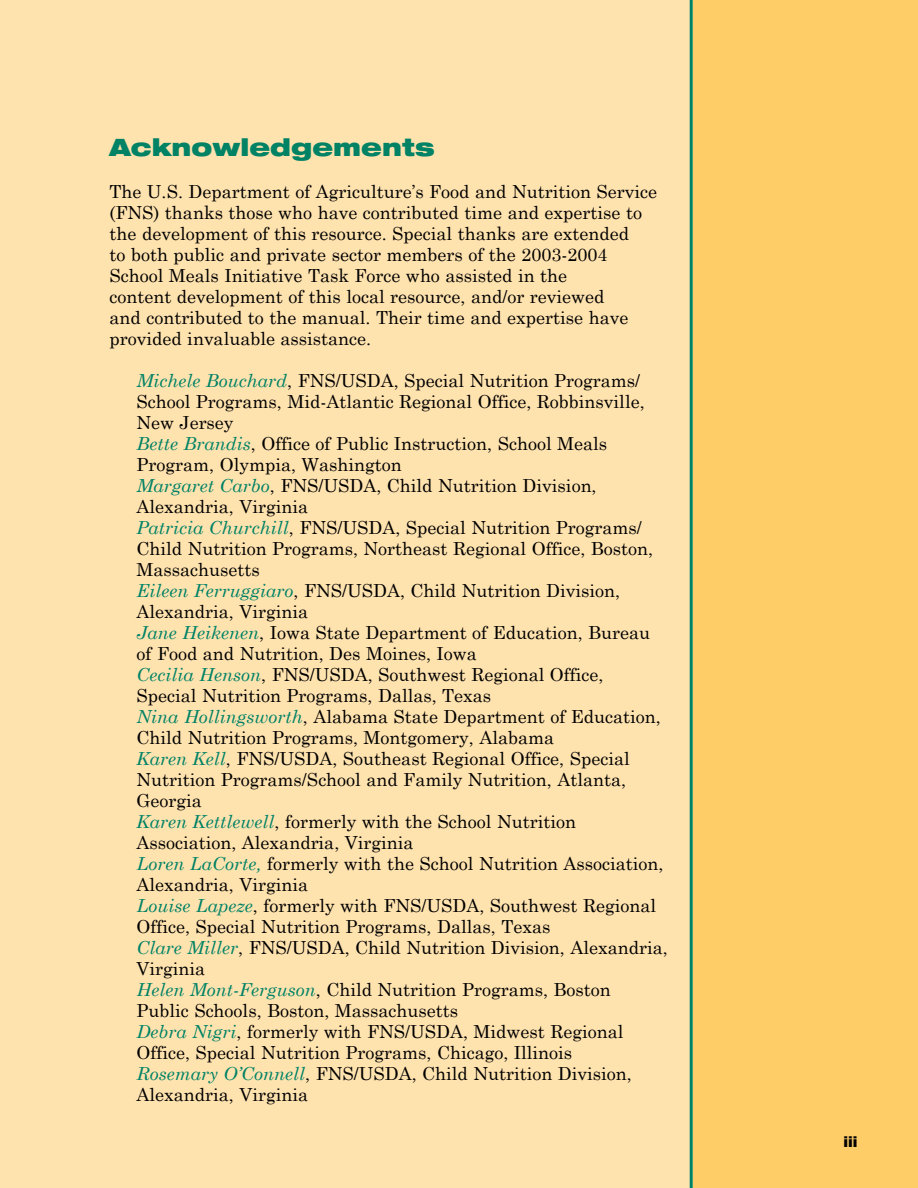
<style>
.page{position:relative;width:918px;height:1188px;background:#ffe3af}
.page>*{position:absolute;margin:0;border:0;box-sizing:border-box;transform-origin:0 0}
.t1{font:900 expanded 24px "Helvetica Neue";color:#008265}
.t2{font:18px/21px "Century Schoolbook";color:#000}
.t3{font:900 15px "Helvetica Neue";color:#000}
.s1{font-style:italic;color:#008265}
</style>
<div class="page">
<div style="left:693px;top:0;width:225px;height:1188px;background:#ffcd67"></div>
<hr style="left:690px;top:0;width:3px;height:1188px;background:#008265">
<h1 class="t1" style="left:110px;top:132px;width:327px">Acknowledgements</h1>
<p class="t2" style="left:110px;top:181px;width:549px">The U.S. Department of Agriculture’s Food and Nutrition Service (FNS) thanks those who have contributed time and expertise to the development of this resource. Special thanks are extended<br>to both public and private sector members of the 2003-2004<br>School Meals Initiative Task Force who assisted in the<br>content development of this local resource, and/or reviewed<br>and contributed to the manual. Their time and expertise have provided invaluable assistance.</p>
<p class="t2" style="left:136px;top:370px;width:533px"><span class="s1">Michele Bouchard</span>, FNS/USDA, Special Nutrition Programs/ School Programs, Mid-Atlantic Regional Office, Robbinsville, New Jersey<br><span class="s1">Bette Brandis</span>, Office of Public Instruction, School Meals Program, Olympia, Washington<br><span class="s1">Margaret Carbo</span>, FNS/USDA, Child Nutrition Division, Alexandria, Virginia<br><span class="s1">Patricia Churchill</span>, FNS/USDA, Special Nutrition Programs/ Child Nutrition Programs, Northeast Regional Office, Boston, Massachusetts<br><span class="s1">Eileen Ferruggiaro</span>, FNS/USDA, Child Nutrition Division, Alexandria, Virginia<br><span class="s1">Jane Heikenen</span>, Iowa State Department of Education, Bureau of Food and Nutrition, Des Moines, Iowa<br><span class="s1">Cecilia Henson</span>, FNS/USDA, Southwest Regional Office, Special Nutrition Programs, Dallas, Texas<br><span class="s1">Nina Hollingsworth</span>, Alabama State Department of Education, Child Nutrition Programs, Montgomery, Alabama<br><span class="s1">Karen Kell</span>, FNS/USDA, Southeast Regional Office, Special Nutrition Programs/School and Family Nutrition, Atlanta, Georgia<br><span class="s1">Karen Kettlewell</span>, formerly with the School Nutrition Association, Alexandria, Virginia<br><span class="s1">Loren LaCorte,</span> formerly with the School Nutrition Association, Alexandria, Virginia<br><span class="s1">Louise Lapeze</span>, formerly with FNS/USDA, Southwest Regional Office, Special Nutrition Programs, Dallas, Texas<br><span class="s1">Clare Miller</span>, FNS/USDA, Child Nutrition Division, Alexandria, Virginia<br><span class="s1">Helen Mont-Ferguson</span>, Child Nutrition Programs, Boston<br>Public Schools, Boston, Massachusetts<br><span class="s1">Debra Nigri</span>, formerly with FNS/USDA, Midwest Regional Office, Special Nutrition Programs, Chicago, Illinois<br><span class="s1">Rosemary O’Connell</span>, FNS/USDA, Child Nutrition Division, Alexandria, Virginia</p>
<p class="t3" style="left:843px;top:1133px;width:6px">iii</p>
</div>
